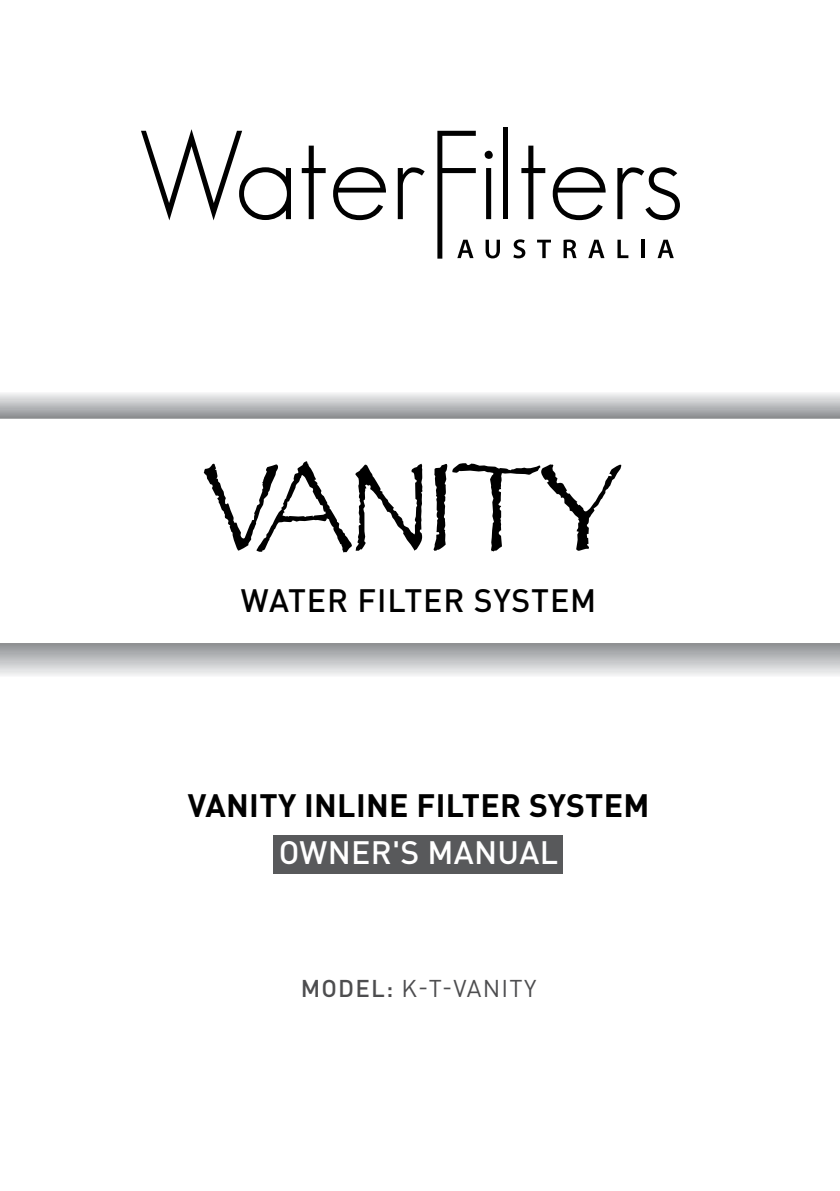
<style>
.page{position:relative;width:840px;height:1191px;background:#fff}
.page>*{position:absolute;margin:0;border:0;box-sizing:border-box;transform-origin:0 0}
.t1{font:700 32px "DINOT";letter-spacing:.01em;color:#000}
.t2{font:500 32px "DINOT";letter-spacing:.03em;color:#000}
.t3{font:500 32px "DINOT";letter-spacing:.01em;color:#fff}
.t4{font:24px "DINOT";letter-spacing:.05em;color:#4d4d4f}
.s1{font-weight:500}
</style>
<div class="page">
<div style="left:273px;top:834px;width:289px;height:39px;background:#58595b"></div>
<svg style="left:0;top:393px;width:839px;height:283px;background:#bebfc1"></svg>
<svg style="left:0;top:419px;width:839px;height:224px"></svg>
<svg style="left:204px;top:461px;width:218px;height:91px"></svg>
<svg style="left:433px;top:463px;width:188px;height:88px"></svg>
<svg style="left:141px;top:129px;width:150px;height:91px"></svg>
<svg style="left:301px;top:146px;width:24px;height:73px"></svg>
<svg style="left:333px;top:167px;width:53px;height:53px"></svg>
<svg style="left:397px;top:167px;width:27px;height:52px"></svg>
<svg style="left:484px;top:151px;width:8px;height:68px"></svg>
<div style="left:503px;top:128px;width:5px;height:91px;background:#000"></div>
<svg style="left:521px;top:146px;width:24px;height:73px"></svg>
<svg style="left:552px;top:167px;width:53px;height:53px"></svg>
<svg style="left:617px;top:167px;width:62px;height:53px"></svg>
<svg style="left:437px;top:131px;width:38px;height:128px"></svg>
<svg style="left:485px;top:240px;width:14px;height:18px"></svg>
<svg style="left:513px;top:239px;width:12px;height:19px"></svg>
<svg style="left:537px;top:240px;width:13px;height:18px"></svg>
<svg style="left:563px;top:239px;width:13px;height:19px"></svg>
<svg style="left:588px;top:240px;width:16px;height:18px"></svg>
<svg style="left:617px;top:240px;width:11px;height:18px"></svg>
<hr style="left:641px;top:240px;width:3px;height:18px;background:#000">
<svg style="left:657px;top:240px;width:16px;height:18px"></svg>
<p class="t2" style="left:241px;top:576px;width:357px">WATER FILTER SYSTEM</p>
<p class="t1" style="left:187px;top:780px;width:463px">VANITY INLINE FILTER SYSTEM</p>
<p class="t3" style="left:279px;top:827px;width:281px">OWNER'S MANUAL</p>
<p class="t4" style="left:301px;top:969px;width:237px"><span class="s1">MODEL:</span> K-T-VANITY</p>
</div>
